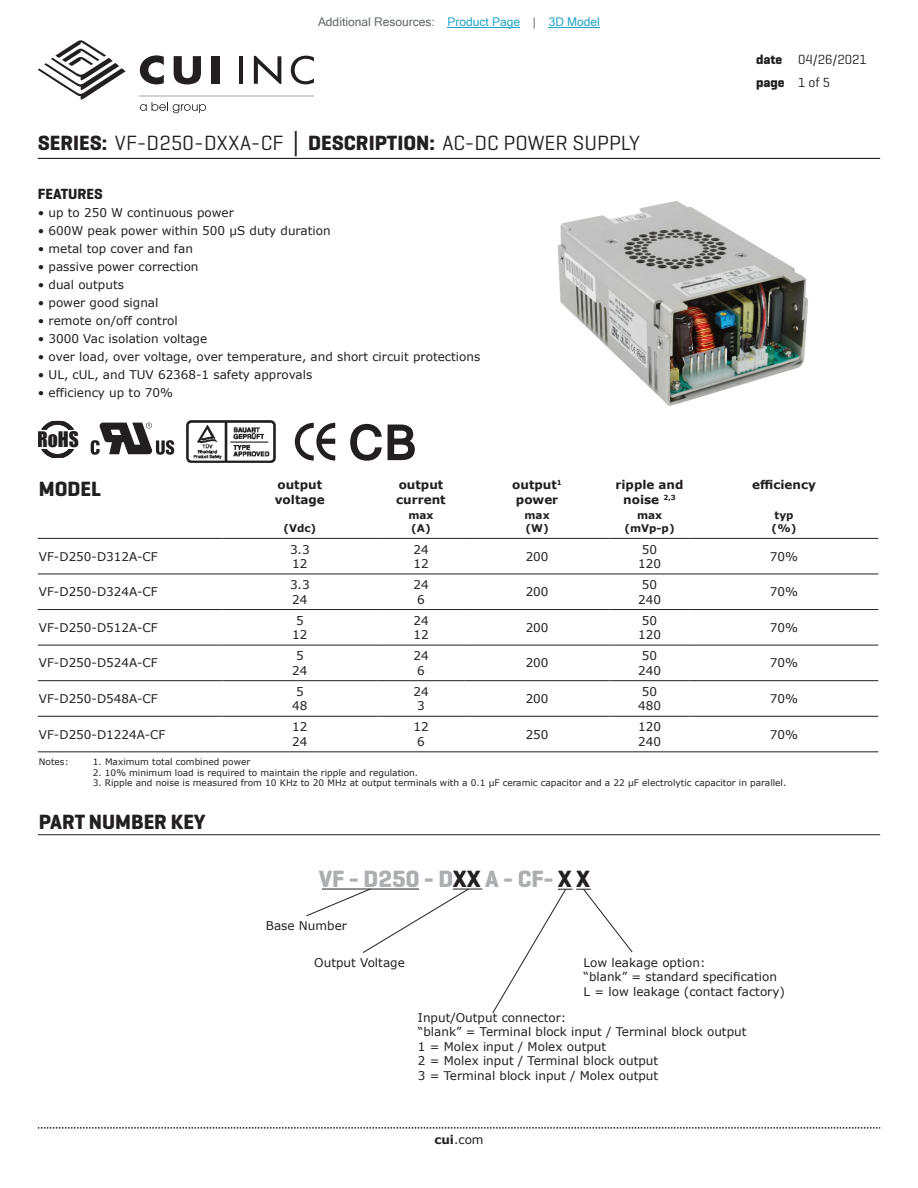
<style>
.page{position:relative;width:918px;height:1188px;background:#fff}
.page>*{position:absolute;margin:0;border:0;box-sizing:border-box;transform-origin:0 0}
.t1{font:700 24px "Geogrotesque";color:#adaeb2}
.t2{font:21px "Geogrotesque";color:#231f20}
.t3{font:700 21px "Geogrotesque";color:#231f20}
.t4{font:19.65px "Impact";color:#231f20}
.t5{font:700 15px "Geogrotesque";color:#231f20}
.t6{font:13.5px/22.5px "Geogrotesque";color:#231f20}
.t7{font:12px/14.4px "Verdana";color:#231f20;text-align:center}
.t8{font:700 12px/14.4px "Verdana";color:#231f20}
.t9{font:12px "Microsoft Sans Serif";color:#63676b}
.t10{font:700 10.5px/12.6px "Verdana";color:#231f20}
.t11{font:9px "Verdana";color:#231f20}
.s1{color:#23a4c6}
.s2{font-weight:700}
.s3{font-family:"Verdana";font-weight:700}
.s4{color:#231f20}
</style>
<div class="page">
<hr style="left:38px;top:158px;width:842px;height:1px;background:#231f20">
<svg style="left:38px;top:40px;width:88px;height:60px"></svg>
<hr style="left:239px;top:56px;width:4px;height:28px;background:#231f20">
<svg style="left:254px;top:56px;width:27px;height:28px"></svg>
<svg style="left:291px;top:56px;width:23px;height:28px"></svg>
<svg style="left:140px;top:55px;width:24px;height:29px"></svg>
<svg style="left:174px;top:56px;width:27px;height:28px"></svg>
<div style="left:211px;top:56px;width:8px;height:28px;background:#231f20"></div>
<svg style="left:140px;top:102px;width:66px;height:11px"></svg>
<hr style="left:140px;top:95px;width:174px;height:1px;background:#231f20">
<svg style="left:38px;top:1127px;width:842px;height:2px"></svg>
<hr style="left:38px;top:538px;width:184px;height:1px;background:#231f20">
<hr style="left:222px;top:538px;width:155px;height:1px;background:#231f20">
<hr style="left:377px;top:538px;width:88px;height:1px;background:#231f20">
<hr style="left:465px;top:538px;width:144px;height:1px;background:#231f20">
<hr style="left:609px;top:538px;width:81px;height:1px;background:#231f20">
<hr style="left:690px;top:538px;width:188px;height:1px;background:#231f20">
<hr style="left:38px;top:574px;width:184px;height:1px;background:#231f20">
<hr style="left:222px;top:574px;width:155px;height:1px;background:#231f20">
<hr style="left:377px;top:574px;width:88px;height:1px;background:#231f20">
<hr style="left:465px;top:574px;width:144px;height:1px;background:#231f20">
<hr style="left:609px;top:574px;width:81px;height:1px;background:#231f20">
<hr style="left:690px;top:574px;width:188px;height:1px;background:#231f20">
<hr style="left:38px;top:609px;width:184px;height:1px;background:#231f20">
<hr style="left:222px;top:609px;width:155px;height:1px;background:#231f20">
<hr style="left:377px;top:609px;width:88px;height:1px;background:#231f20">
<hr style="left:465px;top:609px;width:144px;height:1px;background:#231f20">
<hr style="left:609px;top:609px;width:81px;height:1px;background:#231f20">
<hr style="left:690px;top:609px;width:188px;height:1px;background:#231f20">
<hr style="left:38px;top:645px;width:184px;height:1px;background:#231f20">
<hr style="left:222px;top:645px;width:155px;height:1px;background:#231f20">
<hr style="left:377px;top:645px;width:88px;height:1px;background:#231f20">
<hr style="left:465px;top:645px;width:144px;height:1px;background:#231f20">
<hr style="left:609px;top:645px;width:81px;height:1px;background:#231f20">
<hr style="left:690px;top:645px;width:188px;height:1px;background:#231f20">
<hr style="left:38px;top:680px;width:184px;height:1px;background:#231f20">
<hr style="left:222px;top:680px;width:155px;height:1px;background:#231f20">
<hr style="left:377px;top:680px;width:88px;height:1px;background:#231f20">
<hr style="left:465px;top:680px;width:144px;height:1px;background:#231f20">
<hr style="left:609px;top:680px;width:81px;height:1px;background:#231f20">
<hr style="left:690px;top:680px;width:188px;height:1px;background:#231f20">
<hr style="left:38px;top:716px;width:184px;height:1px;background:#231f20">
<hr style="left:222px;top:716px;width:155px;height:1px;background:#231f20">
<hr style="left:377px;top:716px;width:88px;height:1px;background:#231f20">
<hr style="left:465px;top:716px;width:144px;height:1px;background:#231f20">
<hr style="left:609px;top:716px;width:81px;height:1px;background:#231f20">
<hr style="left:690px;top:716px;width:188px;height:1px;background:#231f20">
<hr style="left:38px;top:751px;width:184px;height:1px;background:#231f20">
<hr style="left:222px;top:751px;width:155px;height:1px;background:#231f20">
<hr style="left:377px;top:751px;width:88px;height:1px;background:#231f20">
<hr style="left:465px;top:751px;width:144px;height:1px;background:#231f20">
<hr style="left:609px;top:751px;width:81px;height:1px;background:#231f20">
<hr style="left:690px;top:751px;width:188px;height:1px;background:#231f20">
<hr style="left:38px;top:834px;width:842px;height:1px;background:#231f20">
<img style="left:558px;top:201px;width:250px;height:205px">
<svg style="left:306px;top:888px;width:176px;height:65px"></svg>
<svg style="left:492px;top:888px;width:141px;height:125px"></svg>
<svg style="left:41px;top:421px;width:33px;height:37px"></svg>
<svg style="left:91px;top:423px;width:83px;height:32px"></svg>
<img style="left:186px;top:421px;width:90px;height:42px">
<svg style="left:295px;top:423px;width:40px;height:38px"></svg>
<svg style="left:350px;top:424px;width:32px;height:37px"></svg>
<svg style="left:388px;top:425px;width:27px;height:35px"></svg>
<hr style="left:448px;top:27px;width:72px;height:1px;background:#23a4c6">
<hr style="left:549px;top:27px;width:51px;height:1px;background:#23a4c6">
<p class="t9" style="left:318px;top:15px;width:283px">Additional Resources: <span class="s1">Product Page</span> | <span class="s1">3D Model</span></p>
<h2 class="t2" style="left:38px;top:130px;width:604px"><span class="s2">SERIES:</span> VF-D250-DXXA-CF <span class="s3">│</span> <span class="s2">DESCRIPTION:</span> AC-DC POWER SUPPLY</h2>
<p class="t5" style="left:38px;top:185px;width:67px">FEATURES</p>
<p class="t7" style="left:38px;top:206px;width:198px">• up to 250 W continuous power</p>
<p class="t7" style="left:38px;top:224px;width:294px">• 600W peak power within 500 µS duty duration</p>
<p class="t7" style="left:38px;top:242px;width:157px">• metal top cover and fan</p>
<p class="t7" style="left:38px;top:260px;width:162px">• passive power correction</p>
<p class="t7" style="left:38px;top:278px;width:88px">• dual outputs</p>
<p class="t7" style="left:38px;top:296px;width:122px">• power good signal</p>
<p class="t7" style="left:38px;top:314px;width:141px">• remote on/off control</p>
<p class="t7" style="left:38px;top:332px;width:171px">• 3000 Vac isolation voltage</p>
<p class="t7" style="left:38px;top:350px;width:444px">• over load, over voltage, over temperature, and short circuit protections</p>
<p class="t7" style="left:38px;top:368px;width:276px">• UL, cUL, and TUV 62368-1 safety approvals</p>
<p class="t7" style="left:38px;top:386px;width:137px">• efficiency up to 70%</p>
<h3 class="t4" style="left:37px;top:425px;width:43px">RoHS</h3>
<p class="t6" style="left:756px;top:48px;width:112px"><span class="s2">date</span> 04/26/2021 <span class="s2">page</span> 1 of 5</p>
<h2 class="t3" style="left:39px;top:476px;width:64px">MODEL</h2>
<p class="t8" style="left:275px;top:477px;width:51px">output voltage</p>
<p class="t8" style="left:396px;top:477px;width:51px">output current</p>
<p class="t8" style="left:512px;top:477px;width:51px;text-align:center">output<sup>1 </sup>power</p>
<p class="t8" style="left:616px;top:477px;width:69px;text-align:center">ripple and noise <sup>2,3</sup></p>
<p class="t8" style="left:752px;top:477px;width:65px">efficiency</p>
<p class="t10" style="left:283px;top:522px;width:34px">(Vdc)</p>
<p class="t10" style="left:408px;top:509px;width:27px">max (A)</p>
<p class="t10" style="left:525px;top:509px;width:27px">max (W)</p>
<p class="t10" style="left:624px;top:509px;width:52px;text-align:center">max (mVp-p)</p>
<p class="t10" style="left:772px;top:509px;width:26px">typ (%)</p>
<p class="t7" style="left:39px;top:549px;width:120px">VF-D250-D312A-CF</p>
<p class="t7" style="left:290px;top:542px;width:21px;text-align:left">3.3<br>12</p>
<p class="t7" style="left:413px;top:542px;width:17px;text-align:left">24<br>12</p>
<p class="t7" style="left:526px;top:549px;width:24px">200</p>
<p class="t7" style="left:638px;top:542px;width:24px">50<br>120</p>
<p class="t7" style="left:770px;top:549px;width:30px">70%</p>
<p class="t7" style="left:39px;top:585px;width:120px">VF-D250-D324A-CF</p>
<p class="t7" style="left:290px;top:577px;width:21px;text-align:left">3.3<br>24</p>
<p class="t7" style="left:413px;top:577px;width:17px">24<br>6</p>
<p class="t7" style="left:526px;top:585px;width:24px">200</p>
<p class="t7" style="left:638px;top:577px;width:24px">50<br>240</p>
<p class="t7" style="left:770px;top:585px;width:30px">70%</p>
<p class="t7" style="left:39px;top:620px;width:120px">VF-D250-D512A-CF</p>
<p class="t7" style="left:292px;top:613px;width:17px">5<br>12</p>
<p class="t7" style="left:413px;top:613px;width:17px;text-align:left">24<br>12</p>
<p class="t7" style="left:526px;top:620px;width:24px">200</p>
<p class="t7" style="left:638px;top:613px;width:24px">50<br>120</p>
<p class="t7" style="left:770px;top:620px;width:30px">70%</p>
<p class="t7" style="left:39px;top:656px;width:120px">VF-D250-D524A-CF</p>
<p class="t7" style="left:292px;top:649px;width:17px">5<br>24</p>
<p class="t7" style="left:413px;top:649px;width:17px">24<br>6</p>
<p class="t7" style="left:526px;top:656px;width:24px">200</p>
<p class="t7" style="left:638px;top:649px;width:24px">50<br>240</p>
<p class="t7" style="left:770px;top:656px;width:30px">70%</p>
<p class="t7" style="left:39px;top:691px;width:120px">VF-D250-D548A-CF</p>
<p class="t7" style="left:292px;top:684px;width:17px">5<br>48</p>
<p class="t7" style="left:413px;top:684px;width:17px">24<br>3</p>
<p class="t7" style="left:526px;top:691px;width:24px">200</p>
<p class="t7" style="left:638px;top:684px;width:24px">50<br>480</p>
<p class="t7" style="left:770px;top:691px;width:30px">70%</p>
<p class="t7" style="left:39px;top:727px;width:128px">VF-D250-D1224A-CF</p>
<p class="t7" style="left:292px;top:720px;width:17px;text-align:left">12<br>24</p>
<p class="t7" style="left:413px;top:720px;width:17px">12<br>6</p>
<p class="t7" style="left:526px;top:727px;width:24px">250</p>
<p class="t7" style="left:638px;top:720px;width:24px;text-align:left">120<br>240</p>
<p class="t7" style="left:770px;top:727px;width:30px">70%</p>
<p class="t11" style="left:39px;top:755px;width:31px">Notes:</p>
<p class="t11" style="left:93px;top:755px;width:159px">1. Maximum total combined power</p>
<p class="t11" style="left:93px;top:766px;width:327px">2. 10% minimum load is required to maintain the ripple and regulation.</p>
<p class="t11" style="left:93px;top:777px;width:695px">3. Ripple and noise is measured from 10 KHz to 20 MHz at output terminals with a 0.1 μF ceramic capacitor and a 22 μF electrolytic capacitor in parallel.</p>
<h2 class="t3" style="left:39px;top:808px;width:168px">PART NUMBER KEY</h2>
<h1 class="t1" style="left:319px;top:864px;width:273px">VF - D250 - D<span class="s4">XX</span> A - CF- <span class="s4">X X</span></h1>
<p class="t7" style="left:266px;top:918px;width:83px">Base Number</p>
<p class="t7" style="left:314px;top:955px;width:92px">Output Voltage</p>
<p class="t7" style="left:584px;top:955px;width:203px;text-align:left">Low leakage option:<br>“blank” = standard specification<br>L = low leakage (contact factory)</p>
<p class="t7" style="left:418px;top:1010px;width:330px;text-align:left">Input/Output connector:<br>“blank” = Terminal block input / Terminal block output 1 = Molex input / Molex output<br>2 = Molex input / Terminal block output<br>3 = Terminal block input / Molex output</p>
<p class="t7" style="left:434px;top:1132px;width:51px"><span class="s2">cui</span>.com</p>
</div>
